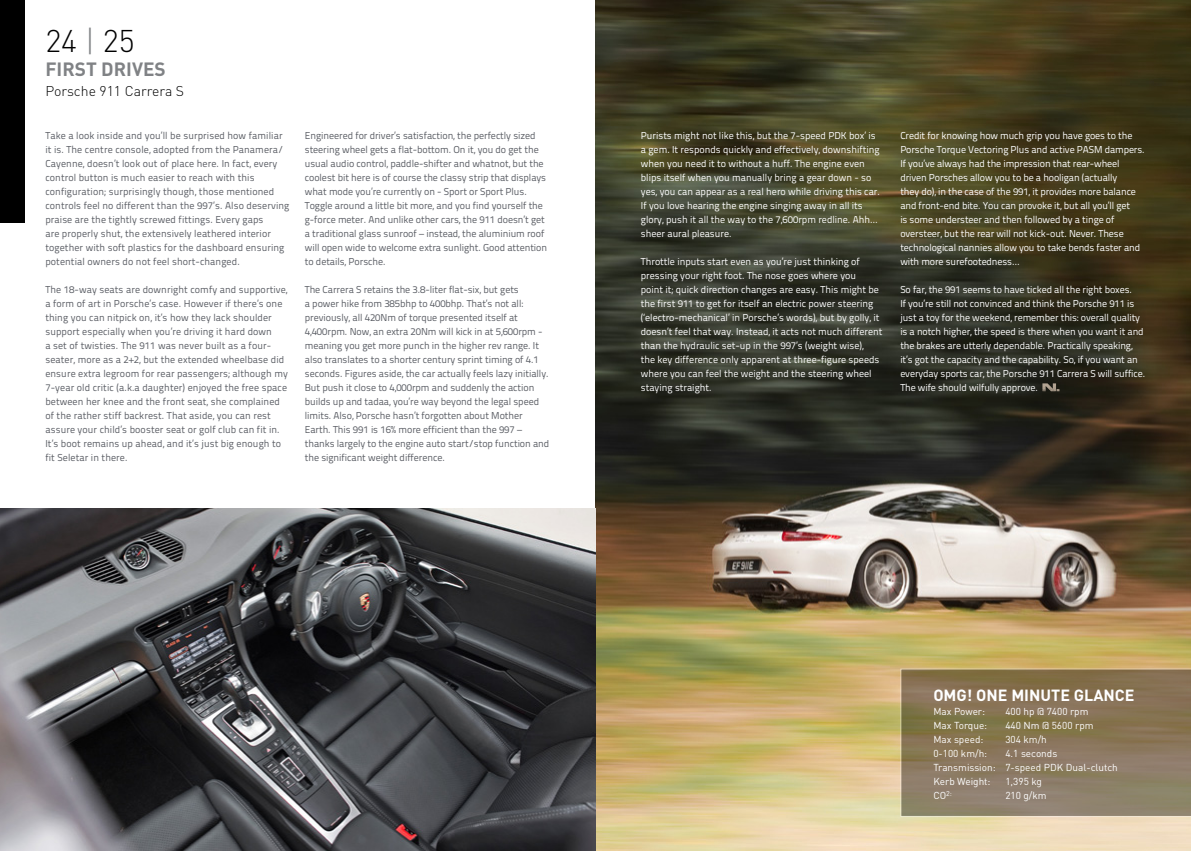
<style>
.page{position:relative;width:1191px;height:851px;background:#fff}
.page>*{position:absolute;margin:0;border:0;box-sizing:border-box;transform-origin:0 0}
.t1{font:300 31px "DIN";color:#000}
.t2{font:700 19px "DIN";color:#808285}
.t3{font:700 16px "DIN";color:#fff}
.t4{font:300 14px "DIN";color:#000}
.t5{font:10px/14px "Titillium Text 22 L";letter-spacing:-.005em;color:#5b5e65}
.t6{font:10px/14px "Titillium Text 22 L";letter-spacing:-.01em;color:#fff}
.t7{font:10px/14px "DIN";color:#fff}
.s1{color:#808285}
</style>
<div class="page">
<img style="left:595px;top:0;width:596px;height:850px">
<svg style="left:900px;top:668px;width:291px;height:148px;background:#8a795c"></svg>
<img style="left:0;top:508px;width:595px;height:342px">
<div style="left:0;top:0;width:25px;height:222px;background:#000"></div>
<svg style="left:1042px;top:383px;width:17px;height:8px"></svg>
<h1 class="t1" style="left:45px;top:22px;width:91px">24 <span class="s1">|</span> 25</h1>
<h2 class="t2" style="left:45px;top:57px;width:122px">FIRST DRIVES</h2>
<h3 class="t4" style="left:45px;top:83px;width:140px">Porsche 911 Carrera S</h3>
<p class="t5" style="left:45px;top:128px;width:246px">Take a look inside and you’ll be surprised how familiar it is. The centre console, adopted from the Panamera/ Cayenne, doesn’t look out of place here. In fact, every control button is much easier to reach with this configuration; surprisingly though, those mentioned controls feel no different than the 997’s. Also deserving praise are the tightly screwed fittings. Every gaps<br>are properly shut, the extensively leathered interior together with soft plastics for the dashboard ensuring potential owners do not feel short-changed.</p>
<p class="t5" style="left:45px;top:282px;width:244px">The 18-way seats are downright comfy and supportive, a form of art in Porsche’s case. However if there’s one thing you can nitpick on, it’s how they lack shoulder support especially when you’re driving it hard down<br>a set of twisties. The 911 was never built as a four&shy;seater, more as a 2+2, but the extended wheelbase did ensure extra legroom for rear passengers; although my 7-year old critic (a.k.a daughter) enjoyed the free space between her knee and the front seat, she complained of the rather stiff backrest. That aside, you can rest assure your child’s booster seat or golf club can fit in.<br>It’s boot remains up ahead, and it’s just big enough to fit Seletar in there.</p>
<p class="t5" style="left:305px;top:128px;width:244px">Engineered for driver’s satisfaction, the perfectly sized steering wheel gets a flat-bottom. On it, you do get the usual audio control, paddle-shifter and whatnot, but the coolest bit here is of course the classy strip that displays what mode you’re currently on - Sport or Sport Plus.<br>Toggle around a little bit more, and you find yourself the g-force meter. And unlike other cars, the 911 doesn’t get a traditional glass sunroof – instead, the aluminium roof will open wide to welcome extra sunlight. Good attention to details, Porsche.</p>
<p class="t5" style="left:305px;top:282px;width:246px">The Carrera S retains the 3.8-liter flat-six, but gets<br>a power hike from 385bhp to 400bhp. That’s not all: previously, all 420Nm of torque presented itself at 4,400rpm. Now, an extra 20Nm will kick in at 5,600rpm - meaning you get more punch in the higher rev range. It also translates to a shorter century sprint timing of 4.1 seconds. Figures aside, the car actually feels lazy initially.<br>But push it close to 4,000rpm and suddenly the action builds up and tadaa, you’re way beyond the legal speed limits. Also, Porsche hasn’t forgotten about Mother Earth. This 991 is 16% more efficient than the 997 – thanks largely to the engine auto start/stop function and the significant weight difference.</p>
<p class="t6" style="left:641px;top:128px;width:240px">Purists might not like this, but the 7-speed PDK box’ is a gem. It responds quickly and effectively, downshifting when you need it to without a huff. The engine even blips itself when you manually bring a gear down - so yes, you can appear as a real hero while driving this car.<br>If you love hearing the engine singing away in all its glory, push it all the way to the 7,600rpm redline. Ahh… sheer aural pleasure.</p>
<p class="t6" style="left:641px;top:254px;width:243px">Throttle inputs start even as you’re just thinking of pressing your right foot. The nose goes where you<br>point it; quick direction changes are easy. This might be the first 911 to get for itself an electric power steering (‘electro-mechanical’ in Porsche’s words), but by golly, it doesn’t feel that way. Instead, it acts not much different than the hydraulic set-up in the 997’s (weight wise),<br>the key difference only apparent at three-figure speeds where you can feel the weight and the steering wheel staying straight.</p>
<p class="t6" style="left:900px;top:128px;width:246px">Credit for knowing how much grip you have goes to the Porsche Torque Vectoring Plus and active PASM dampers.<br>If you’ve always had the impression that rear-wheel driven Porsches allow you to be a hooligan (actually<br>they do), in the case of the 991, it provides more balance and front-end bite. You can provoke it, but all you’ll get<br>is some understeer and then followed by a tinge of oversteer, but the rear will not kick-out. Never. These technological nannies allow you to take bends faster and with more surefootedness…</p>
<p class="t6" style="left:900px;top:282px;width:246px">So far, the 991 seems to have ticked all the right boxes.<br>If you’re still not convinced and think the Porsche 911 is just a toy for the weekend, remember this: overall quality is a notch higher, the speed is there when you want it and the brakes are utterly dependable. Practically speaking, it’s got the capacity and the capability. So, if you want an everyday sports car, the Porsche 911 Carrera S will suffice.<br>The wife should wilfully approve.</p>
<h3 class="t3" style="left:933px;top:684px;width:181px">OMG! ONE MINUTE GLANCE</h3>
<p class="t7" style="left:933px;top:703px;width:53px">Max Power:</p>
<p class="t7" style="left:1005px;top:703px;width:85px">400 hp @ 7400 rpm</p>
<p class="t7" style="left:933px;top:717px;width:55px">Max Torque:</p>
<p class="t7" style="left:1005px;top:717px;width:90px">440 Nm @ 5600 rpm</p>
<p class="t7" style="left:933px;top:731px;width:52px">Max speed:</p>
<p class="t7" style="left:1005px;top:731px;width:43px">304 km/h</p>
<p class="t7" style="left:933px;top:745px;width:55px">0-100 km/h:</p>
<p class="t7" style="left:933px;top:745px;width:186px;text-indent:72px">4.1 seconds<br>Transmission: 7-speed PDK Dual-clutch<br>Kerb Weight:</p>
<p class="t7" style="left:1005px;top:773px;width:38px">1,395 kg</p>
<p class="t7" style="left:933px;top:787px;width:20px">CO<sup>2:</sup></p>
<p class="t7" style="left:1005px;top:787px;width:43px">210 g/km</p>
</div>
